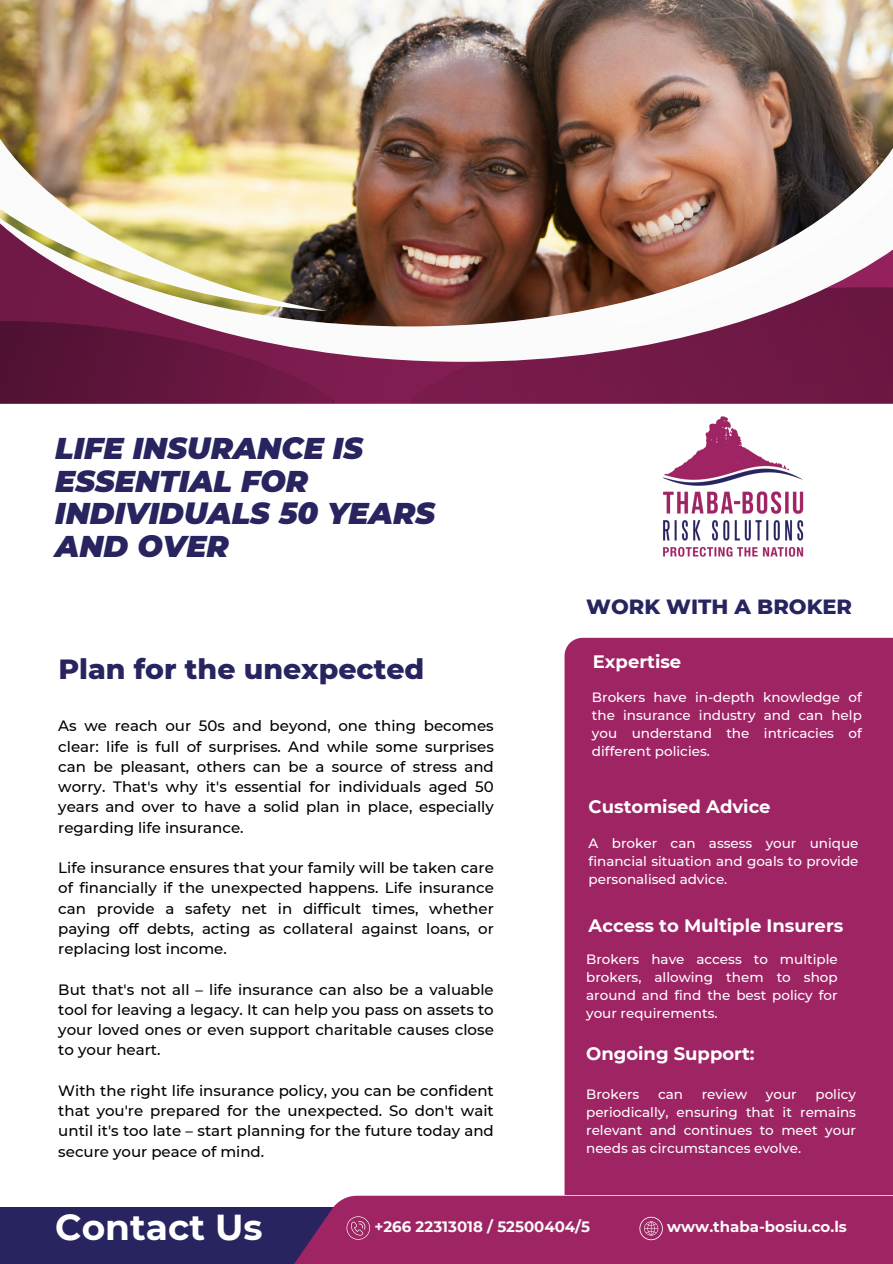
<style>
.page{position:relative;width:893px;height:1264px;background:#fff}
.page>*{position:absolute;margin:0;border:0;box-sizing:border-box;transform-origin:0 0}
.t1{font:700 36px "Montserrat";color:#fff}
.t2{font:italic 900 30px/32.7px "Montserrat";color:#28245f}
.t3{font:800 28.35px "Montserrat";color:#28245f}
.t4{font:800 21px "Montserrat";color:#28245f}
.t5{font:700 18px "Montserrat";color:#fff}
.t6{font:500 15px/20.2px "Montserrat";color:#000;text-align:justify}
.t7{font:700 15px "Montserrat";color:#fafafa}
.t8{font:500 13.5px/18px "Montserrat";color:#fff;text-align:justify}
</style>
<div class="page">
<img style="left:0;top:0;width:892px;height:103px">
<svg style="left:0;top:362px;width:333px;height:42px;background:#64163f"></svg>
<svg style="left:411px;top:362px;width:481px;height:42px;background:#741a49"></svg>
<svg style="left:0;top:350px;width:892px;height:12px"></svg>
<img style="left:0;top:103px;width:892px;height:247px">
<img style="left:0;top:89px;width:327px;height:222px">
<img style="left:0;top:159px;width:325px;height:151px">
<div style="left:564px;top:637px;width:328px;height:558px;background:#9f2464"></div>
<img style="left:663px;top:416px;width:141px;height:141px">
<div style="left:0;top:1206px;width:469px;height:57px;background:#28245f"></div>
<div style="left:229px;top:1195px;width:663px;height:68px;background:#9f2464"></div>
<svg style="left:639px;top:1216px;width:23px;height:24px"></svg>
<svg style="left:346px;top:1216px;width:24px;height:23px"></svg>
<p class="t2" style="left:55px;top:432px;width:381px">LIFE INSURANCE IS<br>ESSENTIAL FOR<br>INDIVIDUALS 50 YEARS<br>AND OVER</p>
<p class="t3" style="left:58px;top:651px;width:367px">Plan for the unexpected</p>
<p class="t6" style="left:58px;top:715px;width:437px">As we reach our 50s and beyond, one thing becomes clear: life is full of surprises. And while some surprises can be pleasant, others can be a source of stress and worry. That's why it's essential for individuals aged 50 years and over to have a solid plan in place, especially regarding life insurance.</p>
<p class="t6" style="left:58px;top:857px;width:437px">Life insurance ensures that your family will be taken care of financially if the unexpected happens. Life insurance can provide a safety net in difficult times, whether paying off debts, acting as collateral against loans, or replacing lost income.</p>
<p class="t6" style="left:58px;top:979px;width:437px">But that's not all – life insurance can also be a valuable tool for leaving a legacy. It can help you pass on assets to your loved ones or even support charitable causes close to your heart.</p>
<p class="t6" style="left:58px;top:1080px;width:437px">With the right life insurance policy, you can be confident that you're prepared for the unexpected. So don't wait until it's too late – start planning for the future today and secure your peace of mind.</p>
<p class="t4" style="left:586px;top:593px;width:267px">WORK WITH A BROKER</p>
<p class="t5" style="left:592px;top:651px;width:90px">Expertise</p>
<p class="t8" style="left:592px;top:688px;width:271px">Brokers have in-depth knowledge of the insurance industry and can help you understand the intricacies of different policies.</p>
<p class="t5" style="left:588px;top:795px;width:183px">Customised Advice</p>
<p class="t8" style="left:588px;top:834px;width:271px">A broker can assess your unique financial situation and goals to provide personalised advice.</p>
<p class="t5" style="left:588px;top:914px;width:256px">Access to Multiple Insurers</p>
<p class="t8" style="left:586px;top:950px;width:253px">Brokers have access to multiple brokers, allowing them to shop around and find the best policy for your requirements.</p>
<p class="t5" style="left:586px;top:1042px;width:170px">Ongoing Support:</p>
<p class="t8" style="left:586px;top:1085px;width:55px">Brokers</p>
<p class="t8" style="left:658px;top:1085px;width:26px">can</p>
<p class="t8" style="left:701px;top:1085px;width:47px">review</p>
<p class="t8" style="left:766px;top:1085px;width:32px">your</p>
<p class="t8" style="left:586px;top:1085px;width:271px;text-indent:229px">policy periodically, ensuring that it remains relevant and continues to meet your needs as circumstances evolve.</p>
<p class="t1" style="left:55px;top:1205px;width:209px">Contact Us</p>
<p class="t7" style="left:374px;top:1217px;width:217px">+266 22313018 / 52500404/5</p>
<p class="t7" style="left:667px;top:1217px;width:181px">www.thaba-bosiu.co.ls</p>
</div>
